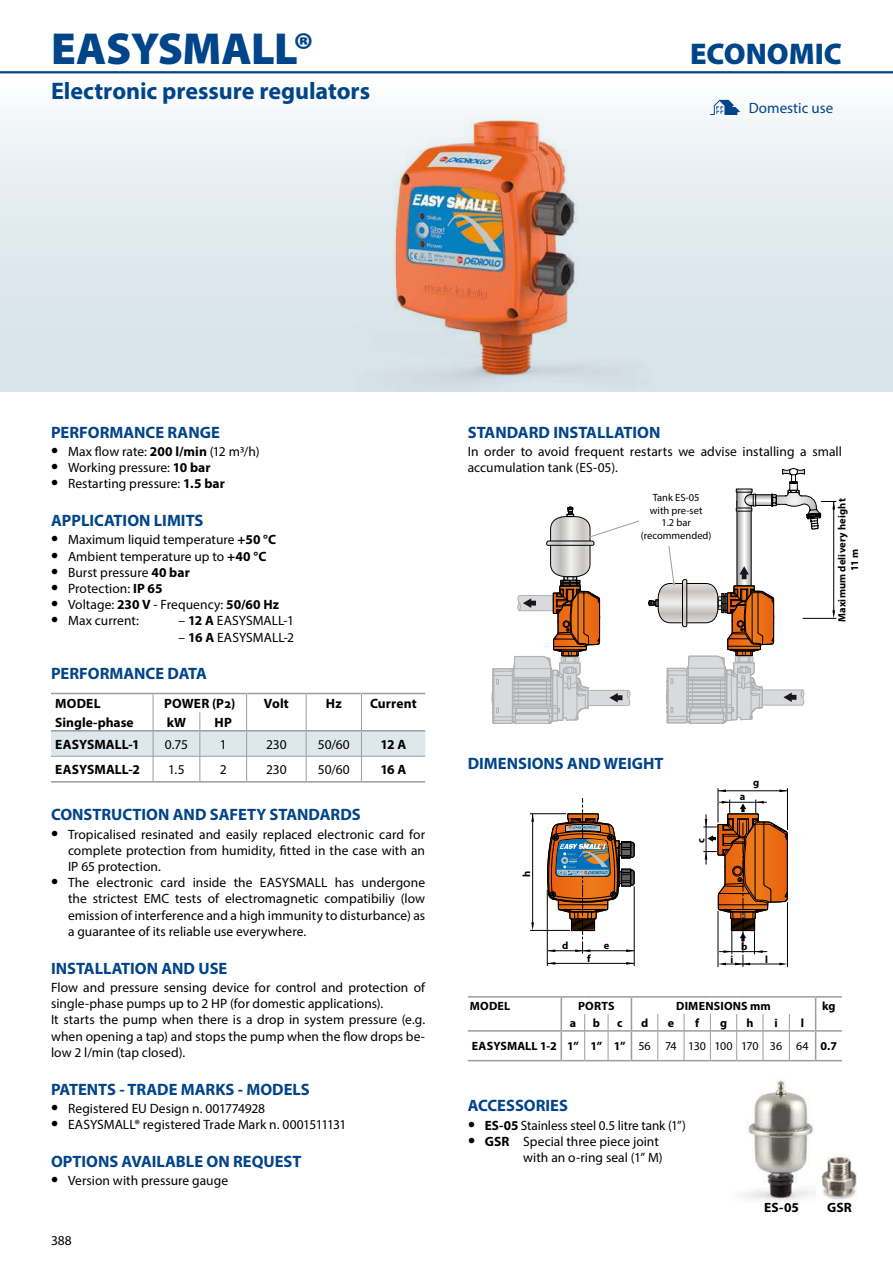
<style>
.page{position:relative;width:893px;height:1263px;background:#fff}
.page>*{position:absolute;margin:0;border:0;box-sizing:border-box;transform-origin:0 0}
.t1{font:900 45px "Myriad Pro";letter-spacing:-.01em;color:#004489}
.t2{font:900 30px "Myriad Pro";color:#004489}
.t3{font:700 24px "Myriad Pro";color:#004489}
.t4{font:700 16.5px "Myriad Pro";color:#004489}
.t5{font:15px "Myriad Pro";color:#004489}
.t6{font:13.5px/16.2px "Myriad Pro";color:#000;text-align:justify}
.t7{font:700 13.5px "Myriad Pro";letter-spacing:.005em;color:#000}
.t8{font:700 12px/23.4px "Myriad Pro";letter-spacing:.015em;color:#000}
.t9{font:10.5px/12.6px "Myriad Pro";color:#000;text-align:center}
.t10{font:700 10.5px/12.6px "Myriad Pro";letter-spacing:.02em;color:#000;text-align:center}
.s1{font-weight:700;font-size:21px}
.s2{font-weight:700}
.s3{font-weight:400}
</style>
<div class="page">
<div style="left:0;top:72px;width:893px;height:319px;background:linear-gradient(to bottom,#f7fafb,#d2e0e7)"></div>
<hr style="left:0;top:71px;width:893px;height:2px;background:#004489">
<img style="left:743px;top:1080px;width:73px;height:122px">
<img style="left:821px;top:1154px;width:36px;height:46px">
<svg style="left:531px;top:814px;width:3px;height:8px"></svg>
<svg style="left:531px;top:922px;width:3px;height:8px"></svg>
<hr style="left:530px;top:813px;width:36px;height:1px;background:#000">
<hr style="left:530px;top:930px;width:40px;height:1px;background:#000">
<hr style="left:532px;top:814px;width:1px;height:110px;background:#000">
<svg style="left:547px;top:798px;width:88px;height:168px"></svg>
<svg style="left:779px;top:789px;width:8px;height:3px"></svg>
<hr style="left:787px;top:788px;width:1px;height:42px;background:#000">
<hr style="left:718px;top:788px;width:1px;height:35px;background:#000">
<hr style="left:718px;top:790px;width:69px;height:1px;background:#000">
<svg style="left:703px;top:799px;width:85px;height:168px"></svg>
<img style="left:337px;top:115px;width:326px;height:276px">
<img style="left:396px;top:121px;width:178px;height:253px">
<svg style="left:648px;top:468px;width:188px;height:256px"></svg>
<svg style="left:492px;top:507px;width:148px;height:217px"></svg>
<svg style="left:710px;top:100px;width:30px;height:15px"></svg>
<hr style="left:51px;top:693px;width:102px;height:1px;background:#9c9d9f">
<hr style="left:153px;top:693px;width:47px;height:1px;background:#9c9d9f">
<hr style="left:200px;top:693px;width:47px;height:1px;background:#9c9d9f">
<hr style="left:247px;top:693px;width:59px;height:1px;background:#9c9d9f">
<hr style="left:306px;top:693px;width:55px;height:1px;background:#9c9d9f">
<hr style="left:361px;top:693px;width:64px;height:1px;background:#9c9d9f">
<svg style="left:51px;top:694px;width:374px;height:87px"></svg>
<hr style="left:51px;top:730px;width:102px;height:1px;background:#9c9d9f">
<hr style="left:153px;top:730px;width:47px;height:1px;background:#9c9d9f">
<hr style="left:200px;top:730px;width:47px;height:1px;background:#9c9d9f">
<hr style="left:247px;top:730px;width:59px;height:1px;background:#9c9d9f">
<hr style="left:306px;top:730px;width:55px;height:1px;background:#9c9d9f">
<hr style="left:361px;top:730px;width:64px;height:1px;background:#9c9d9f">
<hr style="left:51px;top:781px;width:102px;height:1px;background:#9c9d9f">
<hr style="left:153px;top:781px;width:47px;height:1px;background:#9c9d9f">
<hr style="left:200px;top:781px;width:47px;height:1px;background:#9c9d9f">
<hr style="left:247px;top:781px;width:59px;height:1px;background:#9c9d9f">
<hr style="left:306px;top:781px;width:55px;height:1px;background:#9c9d9f">
<hr style="left:361px;top:781px;width:64px;height:1px;background:#9c9d9f">
<hr style="left:468px;top:996px;width:93px;height:1px;background:#9c9d9f">
<hr style="left:468px;top:1030px;width:93px;height:2px;background:#9c9d9f">
<hr style="left:468px;top:1060px;width:93px;height:1px;background:#9c9d9f">
<svg style="left:561px;top:996px;width:281px;height:65px"></svg>
<h1 class="t1" style="left:51px;top:22px;width:265px">EASYSMALL®</h1>
<h3 class="t3" style="left:51px;top:81px;width:321px">Electronic pressure regulators</h3>
<h2 class="t2" style="left:690px;top:36px;width:153px">ECONOMIC</h2>
<p class="t5" style="left:749px;top:103px;width:86px">Domestic use</p>
<p class="t4" style="left:51px;top:426px;width:170px">PERFORMANCE RANGE</p>
<p class="t6" style="left:51px;top:444px;width:210px"><span class="s1">•</span> Max flow rate: <span class="s2">200 l/min</span> (12 m3/h)</p>
<p class="t6" style="left:51px;top:461px;width:161px"><span class="s1">•</span> Working pressure: <span class="s2">10 bar</span></p>
<p class="t6" style="left:51px;top:477px;width:175px"><span class="s1">•</span> Restarting pressure: <span class="s2">1.5 bar</span></p>
<p class="t4" style="left:51px;top:514px;width:154px">APPLICATION LIMITS</p>
<p class="t6" style="left:51px;top:533px;width:226px"><span class="s1">•</span> Maximum liquid temperature <span class="s2">+50 °C</span></p>
<p class="t6" style="left:51px;top:549px;width:217px"><span class="s1">•</span> Ambient temperature up to <span class="s2">+40 °C</span></p>
<p class="t6" style="left:51px;top:565px;width:140px"><span class="s1">•</span> Burst pressure <span class="s2">40 bar</span></p>
<p class="t6" style="left:51px;top:582px;width:113px"><span class="s1">•</span> Protection: <span class="s2">IP 65</span></p>
<p class="t6" style="left:51px;top:598px;width:230px"><span class="s1">•</span> Voltage: <span class="s2">230 V</span> - Frequency: <span class="s2">50/60 Hz</span></p>
<p class="t6" style="left:51px;top:614px;width:89px"><span class="s1">•</span> Max current:</p>
<p class="t6" style="left:179px;top:614px;width:117px">– <span class="s2">12 A</span> EASYSMALL-1</p>
<p class="t6" style="left:179px;top:630px;width:117px">– <span class="s2">16 A</span> EASYSMALL-2</p>
<p class="t4" style="left:51px;top:667px;width:157px">PERFORMANCE DATA</p>
<p class="t7" style="left:55px;top:698px;width:47px">MODEL</p>
<p class="t7" style="left:164px;top:698px;width:73px">POWER (P2)</p>
<p class="t7" style="left:264px;top:698px;width:26px">Volt</p>
<p class="t7" style="left:326px;top:698px;width:17px">Hz</p>
<p class="t7" style="left:370px;top:698px;width:48px">Current</p>
<p class="t7" style="left:55px;top:717px;width:80px">Single-phase</p>
<p class="t7" style="left:167px;top:717px;width:21px">kW</p>
<p class="t7" style="left:215px;top:717px;width:19px">HP</p>
<p class="t7" style="left:55px;top:739px;width:86px">EASYSMALL-1</p>
<p class="t6" style="left:165px;top:737px;width:25px">0.75</p>
<p class="t6" style="left:220px;top:737px;width:8px">1</p>
<p class="t6" style="left:266px;top:737px;width:22px">230</p>
<p class="t6" style="left:318px;top:737px;width:33px">50/60</p>
<p class="t7" style="left:380px;top:739px;width:27px">12 A</p>
<p class="t7" style="left:55px;top:764px;width:86px">EASYSMALL-2</p>
<p class="t6" style="left:168px;top:763px;width:18px">1.5</p>
<p class="t6" style="left:220px;top:763px;width:8px">2</p>
<p class="t6" style="left:266px;top:763px;width:22px">230</p>
<p class="t6" style="left:318px;top:763px;width:33px">50/60</p>
<p class="t7" style="left:380px;top:764px;width:28px">16 A</p>
<p class="t4" style="left:51px;top:808px;width:311px">CONSTRUCTION AND SAFETY STANDARDS</p>
<p class="t6" style="left:68px;top:827px;width:359px;text-indent:-17px"><span class="s1">•</span> Tropicalised resinated and easily replaced electronic card for complete protection from humidity, fitted in the case with an IP 65 protection.</p>
<p class="t6" style="left:68px;top:876px;width:359px;text-indent:-17px"><span class="s1">•</span> The electronic card inside the EASYSMALL has undergone the strictest EMC tests of electromagnetic compatibiliy (low emission of interference and a high immunity to disturbance) as a guarantee of its reliable use everywhere.</p>
<p class="t4" style="left:51px;top:962px;width:178px">INSTALLATION AND USE</p>
<p class="t6" style="left:51px;top:980px;width:376px;text-align:left">Flow and pressure sensing device for control and protection of single-phase pumps up to 2 HP (for domestic applications).<br>It starts the pump when there is a drop in system pressure (e.g. when opening a tap) and stops the pump when the flow drops be&shy;low 2 l/min (tap closed).</p>
<p class="t4" style="left:51px;top:1082px;width:260px">PATENTS - TRADE MARKS - MODELS</p>
<p class="t6" style="left:51px;top:1101px;width:215px"><span class="s1">•</span> Registered EU Design n. 001774928</p>
<p class="t6" style="left:51px;top:1117px;width:297px"><span class="s1">•</span> EASYSMALL® registered Trade Mark n. 0001511131</p>
<p class="t4" style="left:51px;top:1155px;width:252px">OPTIONS AVAILABLE ON REQUEST</p>
<p class="t6" style="left:51px;top:1174px;width:178px"><span class="s1">•</span> Version with pressure gauge</p>
<p class="t6" style="left:51px;top:1234px;width:22px">388</p>
<p class="t4" style="left:468px;top:426px;width:194px">STANDARD INSTALLATION</p>
<p class="t6" style="left:468px;top:444px;width:376px">In order to avoid frequent restarts we advise installing a small accumulation tank (ES-05).</p>
<p class="t9" style="left:641px;top:492px;width:72px">Tank ES-05<br>with pre-set<br>1.2 bar (recommended)</p>
<p class="t10" style="left:837px;top:622px;width:125px;rotate:-90deg">Maximum delivery height<br>11 m</p>
<p class="t4" style="left:468px;top:757px;width:197px">DIMENSIONS AND WEIGHT</p>
<p class="t10" style="left:521px;top:877px;width:8px;rotate:-90deg">h</p>
<p class="t10" style="left:562px;top:940px;width:8px">d</p>
<p class="t10" style="left:604px;top:940px;width:7px">e</p>
<p class="t10" style="left:587px;top:953px;width:5px">f</p>
<p class="t10" style="left:696px;top:843px;width:6px;rotate:-90deg">c</p>
<p class="t10" style="left:740px;top:791px;width:7px">a</p>
<p class="t10" style="left:753px;top:777px;width:8px">g</p>
<p class="t10" style="left:741px;top:941px;width:8px">b</p>
<p class="t10" style="left:731px;top:954px;width:4px">i</p>
<p class="t10" style="left:765px;top:954px;width:4px">l</p>
<p class="t8" style="left:470px;top:995px;width:42px">MODEL</p>
<p class="t8" style="left:578px;top:995px;width:38px">PORTS</p>
<p class="t8" style="left:676px;top:995px;width:96px">DIMENSIONS mm</p>
<p class="t8" style="left:822px;top:995px;width:15px">kg</p>
<p class="t8" style="left:570px;top:1012px;width:8px">a</p>
<p class="t8" style="left:593px;top:1012px;width:9px">b</p>
<p class="t8" style="left:617px;top:1012px;width:7px">c</p>
<p class="t8" style="left:641px;top:1012px;width:9px">d</p>
<p class="t8" style="left:668px;top:1012px;width:8px">e</p>
<p class="t8" style="left:695px;top:1012px;width:6px">f</p>
<p class="t8" style="left:720px;top:1012px;width:9px">g</p>
<p class="t8" style="left:746px;top:1012px;width:9px">h</p>
<p class="t8" style="left:774px;top:1012px;width:5px">i</p>
<p class="t8" style="left:472px;top:1012px;width:367px;text-indent:329px">l<br>EASYSMALL 1-2 1” 1” 1” <span class="s3">56 74 130 100 170 36 64</span> 0.7</p>
<p class="t4" style="left:468px;top:1099px;width:102px">ACCESSORIES</p>
<p class="t6" style="left:468px;top:1118px;width:219px"><span class="s1">•</span> <span class="s2">ES-05</span> Stainless steel 0.5 litre tank (1”)</p>
<p class="t6" style="left:468px;top:1134px;width:196px;text-align:right"><span class="s1">•</span> <span class="s2">GSR</span> Special three piece joint with an o-ring seal (1” M)</p>
<p class="t7" style="left:764px;top:1202px;width:36px">ES-05</p>
<p class="t7" style="left:827px;top:1202px;width:26px">GSR</p>
</div>
